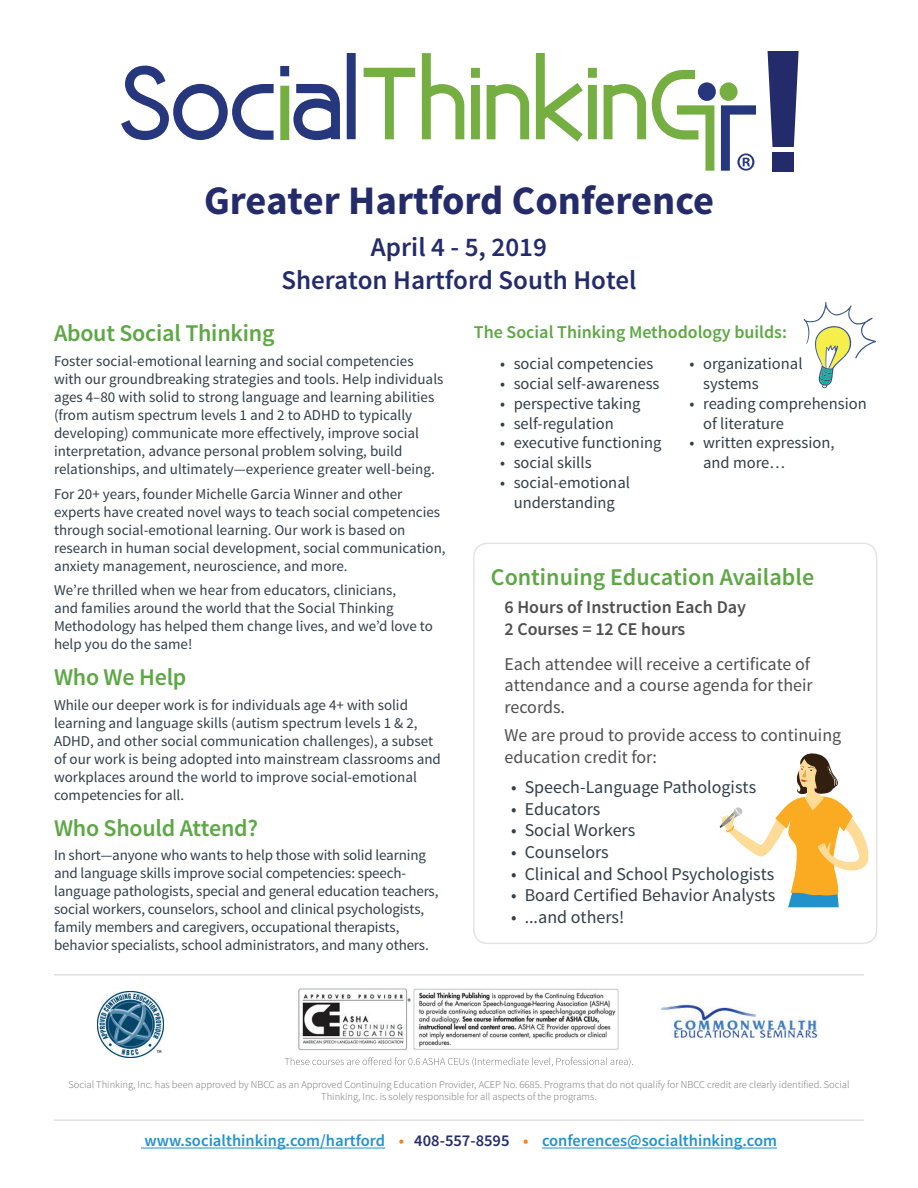
<style>
.page{position:relative;width:918px;height:1188px;background:#fff}
.page>*{position:absolute;margin:0;border:0;box-sizing:border-box;transform-origin:0 0}
.t1{font:700 40.5px "Source Sans Pro";color:#242b6a}
.t2{font:600 27px/32.4px "Source Sans Pro";color:#242b6a;text-align:center}
.t3{font:600 24px "Source Sans Pro";letter-spacing:-.01em;color:#5da744}
.t4{font:18px "Source Sans Pro";color:#323e48}
.t5{font:18px/21.6px "Source Sans Pro";color:#4f4f51}
.t6{font:600 18px/21.6px "Source Sans Pro";color:#4f4f51}
.t7{font:600 18px "Source Sans Pro";color:#5da744}
.t8{font:16.5px/19.8px "Source Sans Pro";color:#323e48}
.t9{font:600 16.5px "Source Sans Pro";color:#2293ca}
.t10{font:15px/18px "Source Sans Pro";color:#323e48}
.t11{font:300 10.5px/12.6px "Source Sans Pro";color:#727274;text-align:center}
.s1{color:#f58220}
.s2{color:#242b6a}
</style>
<div class="page">
<hr style="left:141px;top:1148px;width:244px;height:1px;background:#2293ca">
<hr style="left:542px;top:1148px;width:235px;height:1px;background:#2293ca">
<svg style="left:364px;top:53px;width:334px;height:89px"></svg>
<svg style="left:698px;top:82px;width:58px;height:89px"></svg>
<svg style="left:121px;top:53px;width:235px;height:87px"></svg>
<svg style="left:767px;top:52px;width:32px;height:95px"></svg>
<div style="left:773px;top:153px;width:21px;height:19px;background:#242b6a"></div>
<svg style="left:804px;top:302px;width:72px;height:86px"></svg>
<img style="left:661px;top:1004px;width:157px;height:34px">
<img style="left:98px;top:991px;width:66px;height:67px">
<img style="left:298px;top:988px;width:321px;height:63px">
<svg style="left:285px;top:1057px;width:348px;height:10px"></svg>
<hr style="left:54px;top:1120px;width:810px;height:1px;background:#cfd1d2">
<hr style="left:54px;top:974px;width:810px;height:1px;background:#cfd1d2">
<div style="left:473px;top:543px;width:404px;height:401px;border:2px solid #e2e4e4;border-radius:14px"></div>
<svg style="left:720px;top:753px;width:149px;height:154px"></svg>
<h1 class="t1" style="left:204px;top:175px;width:512px">Greater Hartford Conference</h1>
<h2 class="t2" style="left:281px;top:232px;width:357px">April 4 - 5, 2019<br>Sheraton Hartford South Hotel</h2>
<p class="t7" style="left:474px;top:321px;width:315px">The Social Thinking Methodology builds:</p>
<p class="t8" style="left:500px;top:354px;width:155px">• social competencies</p>
<p class="t8" style="left:500px;top:374px;width:161px">• social self-awareness</p>
<p class="t8" style="left:500px;top:394px;width:142px">• perspective taking</p>
<p class="t8" style="left:500px;top:413px;width:115px">• self-regulation</p>
<p class="t8" style="left:500px;top:433px;width:163px">• executive functioning</p>
<p class="t8" style="left:500px;top:453px;width:93px">• social skills</p>
<p class="t8" style="left:500px;top:473px;width:131px;text-align:center">• social-emotional understanding</p>
<h3 class="t3" style="left:54px;top:318px;width:222px">About Social Thinking</h3>
<p class="t10" style="left:54px;top:352px;width:391px">Foster social-emotional learning and social competencies with our groundbreaking strategies and tools. Help individuals ages 4–80 with solid to strong language and learning abilities (from autism spectrum levels 1 and 2 to ADHD to typically developing) communicate more effectively, improve social interpretation, advance personal problem solving, build relationships, and ultimately—experience greater well-being.</p>
<p class="t10" style="left:54px;top:485px;width:393px">For 20+ years, founder Michelle Garcia Winner and other experts have created novel ways to teach social competencies through social-emotional learning. Our work is based on research in human social development, social communication, anxiety management, neuroscience, and more.</p>
<p class="t10" style="left:54px;top:582px;width:381px">We’re thrilled when we hear from educators, clinicians,<br>and families around the world that the Social Thinking Methodology has helped them change lives, and we’d love to help you do the same!</p>
<h3 class="t3" style="left:54px;top:662px;width:134px">Who We Help</h3>
<p class="t10" style="left:54px;top:696px;width:388px">While our deeper work is for individuals age 4+ with solid learning and language skills (autism spectrum levels 1 &amp; 2, ADHD, and other social communication challenges), a subset of our work is being adopted into mainstream classrooms and workplaces around the world to improve social-emotional competencies for all.</p>
<h3 class="t3" style="left:54px;top:813px;width:206px">Who Should Attend?</h3>
<p class="t10" style="left:54px;top:847px;width:386px">In short—anyone who wants to help those with solid learning and language skills improve social competencies: speech&shy;language pathologists, special and general education teachers, social workers, counselors, school and clinical psychologists, family members and caregivers, occupational therapists, behavior specialists, school administrators, and many others.</p>
<p class="t8" style="left:703px;top:354px;width:101px;text-indent:-13px">• organizational systems</p>
<p class="t8" style="left:703px;top:394px;width:165px;text-indent:-13px">• reading comprehension of literature</p>
<p class="t8" style="left:703px;top:433px;width:133px;text-indent:-13px">• written expression, and more…</p>
<h3 class="t3" style="left:491px;top:562px;width:325px">Continuing Education Available</h3>
<p class="t6" style="left:504px;top:597px;width:243px">6 Hours of Instruction Each Day<br>2 Courses = 12 CE hours</p>
<p class="t5" style="left:504px;top:653px;width:310px">Each attendee will receive a certificate of attendance and a course agenda for their records.</p>
<p class="t5" style="left:504px;top:725px;width:338px">We are proud to provide access to continuing education credit for:</p>
<p class="t4" style="left:511px;top:776px;width:247px">• Speech-Language Pathologists</p>
<p class="t4" style="left:511px;top:798px;width:91px">• Educators</p>
<p class="t4" style="left:511px;top:819px;width:126px">• Social Workers</p>
<p class="t4" style="left:511px;top:841px;width:99px">• Counselors</p>
<p class="t4" style="left:511px;top:862px;width:265px">• Clinical and School Psychologists</p>
<p class="t4" style="left:511px;top:884px;width:266px">• Board Certified Behavior Analysts</p>
<p class="t4" style="left:511px;top:906px;width:115px">• ...and others!</p>
<p class="t11" style="left:68px;top:1078px;width:783px">Social Thinking, Inc. has been approved by NBCC as an Approved Continuing Education Provider, ACEP No. 6685. Programs that do not qualify for NBCC credit are clearly identified. Social<br>Thinking, Inc. is solely responsible for all aspects of the programs.</p>
<p class="t9" style="left:144px;top:1130px;width:634px">www.socialthinking.com/hartford <span class="s1">•</span> <span class="s2">408-557-8595</span> <span class="s1">•</span> conferences@socialthinking.com</p>
</div>
